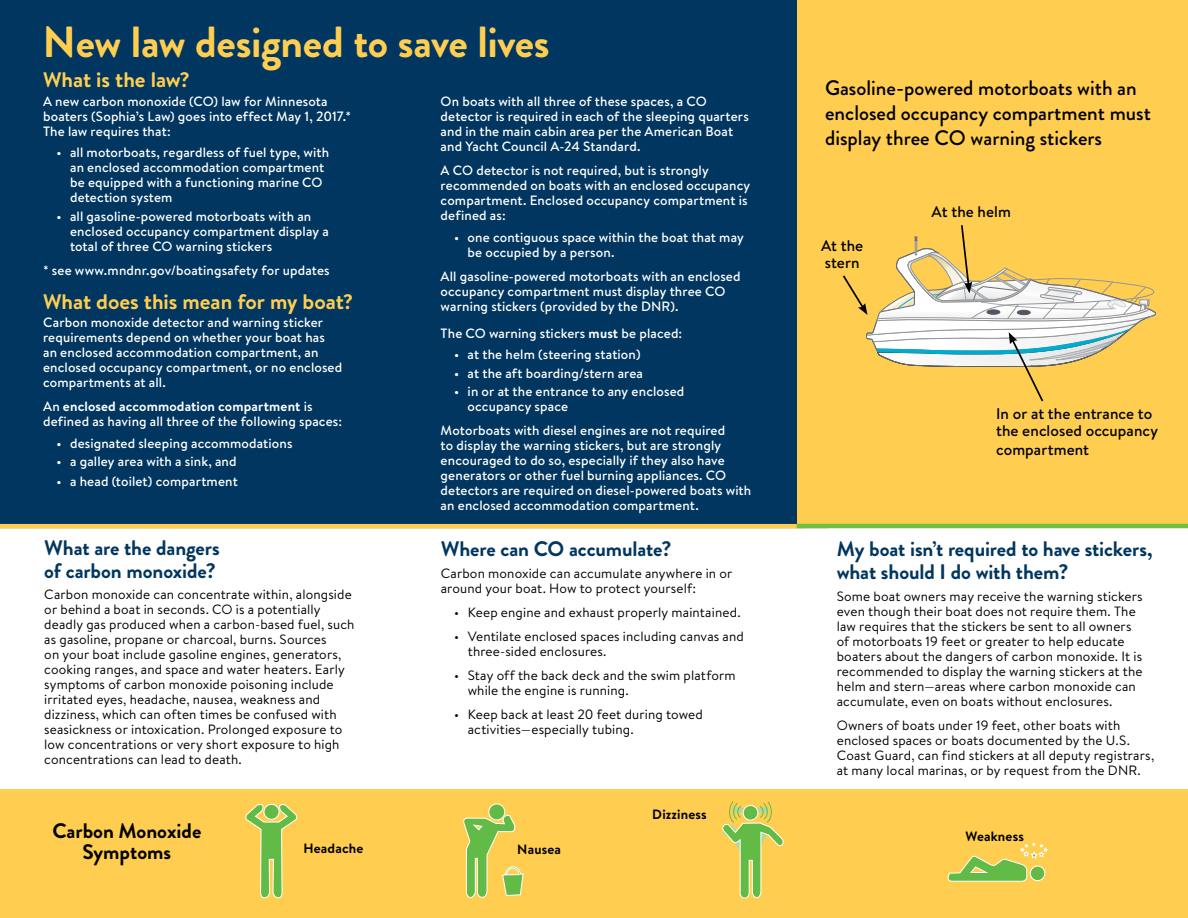
<style>
.page{position:relative;width:1188px;height:918px;background:#fff}
.page>*{position:absolute;margin:0;border:0;box-sizing:border-box;transform-origin:0 0}
.t1{font:700 43.5px "Brandon Grotesque";letter-spacing:-.01em;color:#ffce51}
.t2{font:700 21px/22.5px "Brandon Grotesque";letter-spacing:-.005em;color:#003660}
.t3{font:500 21px/25.2px "Brandon Grotesque";color:#000}
.t4{font:700 21px "Brandon Text";letter-spacing:-.005em;color:#ffce51}
.t5{font:700 21px/21px "Brandon Grotesque";color:#000;text-align:center}
.t6{font:500 15.45px/17.1px "Brandon Text";letter-spacing:.005em;color:#000}
.t7{font:500 13.5px/15px "Brandon Text";letter-spacing:.01em;color:#fff}
.t8{font:13.5px/15px "Brandon Text";letter-spacing:.01em;color:#000}
.t9{font:700 13.5px "Brandon Text";letter-spacing:.01em;color:#000}
.s1{font-weight:700}
</style>
<div class="page">
<div style="left:0;top:789px;width:1188px;height:129px;background:#ffce51"></div>
<div style="left:0;top:0;width:797px;height:524px;background:#003660"></div>
<hr style="left:0;top:524px;width:805px;height:4px;background:#ffce51">
<div style="left:797px;top:0;width:391px;height:525px;background:#ffce51"></div>
<svg style="left:246px;top:804px;width:51px;height:94px"></svg>
<hr style="left:797px;top:524px;width:391px;height:4px;background:#72bf44">
<div style="left:489px;top:804px;width:16px;height:16px;background:#62bb46;border-radius:50%"></div>
<div style="left:489px;top:804px;width:16px;height:16px;border:1px solid #fff;border-radius:50%"></div>
<svg style="left:463px;top:814px;width:60px;height:84px"></svg>
<svg style="left:948px;top:843px;width:99px;height:38px"></svg>
<svg style="left:722px;top:802px;width:61px;height:96px"></svg>
<svg style="left:843px;top:225px;width:313px;height:177px"></svg>
<h1 class="t1" style="left:42px;top:12px;width:509px">New law designed to save lives</h1>
<h2 class="t4" style="left:43px;top:66px;width:148px">What is the law?</h2>
<p class="t7" style="left:43px;top:93px;width:309px">A new carbon monoxide (CO) law for Minnesota boaters (Sophia’s Law) goes into effect May 1, 2017.*<br>The law requires that:</p>
<p class="t7" style="left:70px;top:145px;width:261px;text-indent:-14px">• all motorboats, regardless of fuel type, with an enclosed accommodation compartment be equipped with a functioning marine CO detection system</p>
<p class="t7" style="left:70px;top:208px;width:260px;text-indent:-14px">• all gasoline-powered motorboats with an enclosed occupancy compartment display a total of three CO warning stickers</p>
<p class="t7" style="left:43px;top:262px;width:288px">* see www.mndnr.gov/boatingsafety for updates</p>
<h2 class="t4" style="left:43px;top:287px;width:312px">What does this mean for my boat?</h2>
<p class="t7" style="left:43px;top:315px;width:301px">Carbon monoxide detector and warning sticker requirements depend on whether your boat has an enclosed accommodation compartment, an enclosed occupancy compartment, or no enclosed compartments at all.</p>
<p class="t7" style="left:43px;top:399px;width:300px">An <span class="s1">enclosed accommodation compartment</span> is defined as having all three of the following spaces:</p>
<p class="t7" style="left:57px;top:436px;width:237px">• designated sleeping accommodations</p>
<p class="t7" style="left:57px;top:454px;width:182px">• a galley area with a sink, and</p>
<p class="t7" style="left:57px;top:474px;width:183px">• a head (toilet) compartment</p>
<p class="t7" style="left:441px;top:93px;width:310px">On boats with all three of these spaces, a CO detector is required in each of the sleeping quarters and in the main cabin area per the American Boat and Yacht Council A-24 Standard.</p>
<p class="t7" style="left:441px;top:162px;width:311px">A CO detector is not required, but is strongly recommended on boats with an enclosed occupancy compartment. Enclosed occupancy compartment is defined as:</p>
<p class="t7" style="left:468px;top:229px;width:278px;text-indent:-14px">• one contiguous space within the boat that may be occupied by a person.</p>
<p class="t7" style="left:441px;top:268px;width:301px">All gasoline-powered motorboats with an enclosed occupancy compartment must display three CO warning stickers (provided by the DNR).</p>
<p class="t7" style="left:441px;top:325px;width:243px">The CO warning stickers <span class="s1">must</span> be placed:</p>
<p class="t7" style="left:454px;top:347px;width:188px">• at the helm (steering station)</p>
<p class="t7" style="left:454px;top:365px;width:190px">• at the aft boarding/stern area</p>
<p class="t7" style="left:468px;top:383px;width:218px;text-indent:-14px">• in or at the entrance to any enclosed occupancy space</p>
<p class="t7" style="left:441px;top:422px;width:312px">Motorboats with diesel engines are not required<br>to display the warning stickers, but are strongly encouraged to do so, especially if they also have generators or other fuel burning appliances. CO detectors are required on diesel-powered boats with an enclosed accommodation compartment.</p>
<h2 class="t2" style="left:44px;top:537px;width:177px">What are the dangers of carbon monoxide?</h2>
<p class="t8" style="left:44px;top:587px;width:312px">Carbon monoxide can concentrate within, alongside or behind a boat in seconds. CO is a potentially deadly gas produced when a carbon-based fuel, such as gasoline, propane or charcoal, burns. Sources<br>on your boat include gasoline engines, generators, cooking ranges, and space and water heaters. Early symptoms of carbon monoxide poisoning include irritated eyes, headache, nausea, weakness and dizziness, which can often times be confused with seasickness or intoxication. Prolonged exposure to low concentrations or very short exposure to high concentrations can lead to death.</p>
<h2 class="t2" style="left:441px;top:538px;width:232px">Where can CO accumulate?</h2>
<p class="t8" style="left:441px;top:565px;width:293px">Carbon monoxide can accumulate anywhere in or around your boat. How to protect yourself:</p>
<p class="t8" style="left:454px;top:604px;width:288px">• Keep engine and exhaust properly maintained.</p>
<p class="t8" style="left:468px;top:628px;width:278px;text-indent:-14px">• Ventilate enclosed spaces including canvas and three-sided enclosures.</p>
<p class="t8" style="left:468px;top:667px;width:269px;text-indent:-14px">• Stay off the back deck and the swim platform while the engine is running.</p>
<p class="t8" style="left:468px;top:706px;width:237px;text-indent:-14px">• Keep back at least 20 feet during towed activities—especially tubing.</p>
<p class="t9" style="left:652px;top:805px;width:56px">Dizziness</p>
<h2 class="t5" style="left:52px;top:821px;width:151px">Carbon Monoxide<br>Symptoms</h2>
<p class="t9" style="left:303px;top:839px;width:61px">Headache</p>
<p class="t9" style="left:517px;top:840px;width:45px">Nausea</p>
<h2 class="t3" style="left:825px;top:75px;width:327px">Gasoline-powered motorboats with an enclosed occupancy compartment must display three CO warning stickers</h2>
<p class="t6" style="left:821px;top:236px;width:44px">At the stern</p>
<p class="t6" style="left:932px;top:203px;width:81px">At the helm</p>
<p class="t6" style="left:996px;top:405px;width:163px">In or at the entrance to the enclosed occupancy</p>
<p class="t6" style="left:996px;top:441px;width:94px">compartment</p>
<h2 class="t2" style="left:837px;top:538px;width:317px">My boat isn’t required to have stickers, what should I do with them?</h2>
<p class="t8" style="left:837px;top:588px;width:307px">Some boat owners may receive the warning stickers even though their boat does not require them. The law requires that the stickers be sent to all owners of motorboats 19 feet or greater to help educate boaters about the dangers of carbon monoxide. It is recommended to display the warning stickers at the helm and stern—areas where carbon monoxide can accumulate, even on boats without enclosures.</p>
<p class="t8" style="left:837px;top:717px;width:319px">Owners of boats under 19 feet, other boats with enclosed spaces or boats documented by the U.S.<br>Coast Guard, can find stickers at all deputy registrars, at many local marinas, or by request from the DNR.</p>
<p class="t9" style="left:966px;top:827px;width:60px">Weakness</p>
</div>
